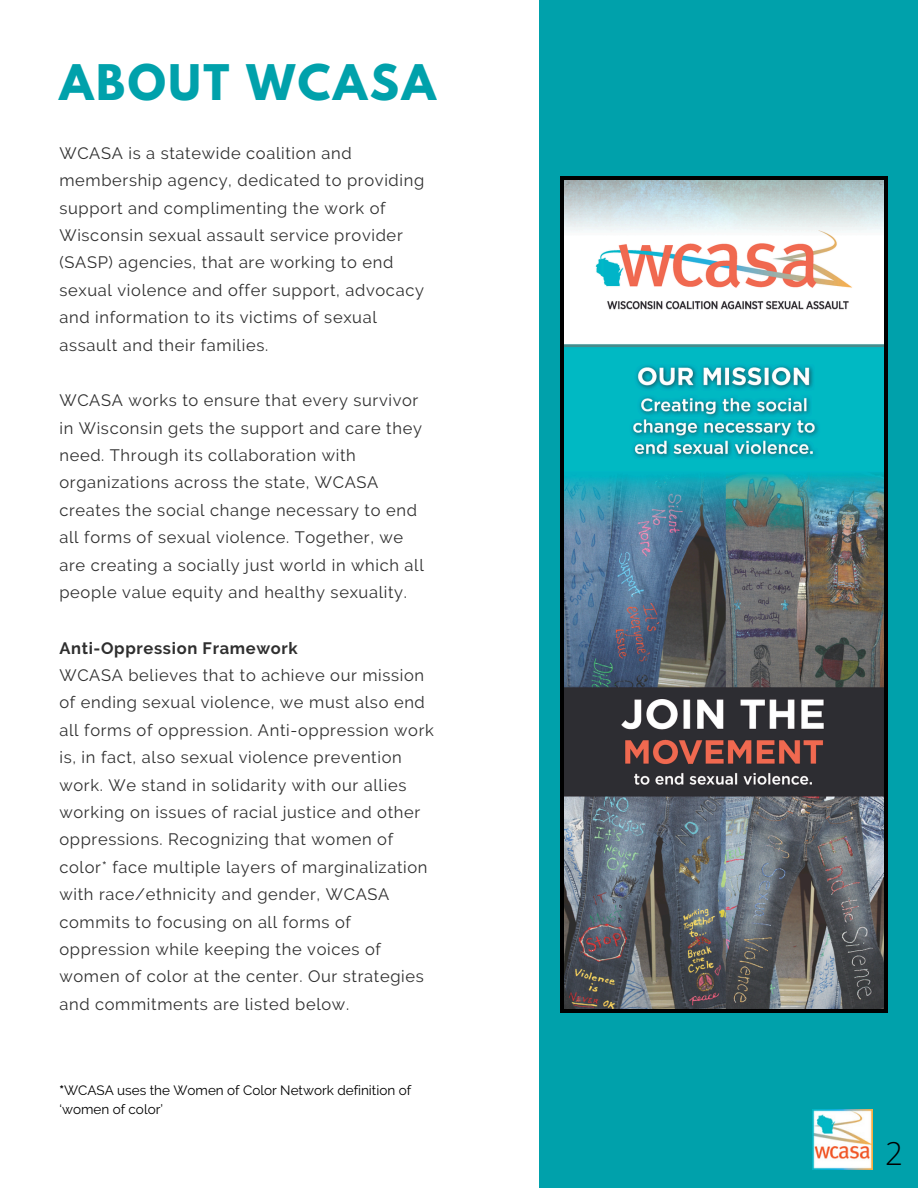
<style>
.page{position:relative;width:918px;height:1188px;background:#00a1ab}
.page>*{position:absolute;margin:0;border:0;box-sizing:border-box;transform-origin:0 0}
.t1{font:700 43.5px "League Spartan";letter-spacing:.06em;color:#00a1ab}
.t2{font:300 31.5px "Open Sans";color:#000}
.t3{font:16.5px/27.5px "Raleway";letter-spacing:.04em;color:#2f2f2f}
.t4{font:13.5px/18.9px "Raleway";color:#000}
.s1{font-weight:700}
</style>
<div class="page">
<div style="left:0;top:0;width:538px;height:1188px;background:#fff"></div>
<div style="left:560px;top:176px;width:328px;height:837px;background:#000"></div>
<img style="left:564px;top:180px;width:320px;height:828px">
<img style="left:813px;top:1110px;width:59px;height:60px">
<p class="t1" style="left:59px;top:61px;width:378px">ABOUT WCASA</p>
<h1 class="t3" style="left:59px;top:139px;width:366px">WCASA is a statewide coalition and membership agency, dedicated to providing support and complimenting the work of Wisconsin sexual assault service provider (SASP) agencies, that are working to end sexual violence and offer support, advocacy and information to its victims of sexual assault and their families.</h1>
<h2 class="t3" style="left:59px;top:387px;width:366px">WCASA works to ensure that every survivor in Wisconsin gets the support and care they need. Through its collaboration with organizations across the state, WCASA creates the social change necessary to end all forms of sexual violence. Together, we are creating a socially just world in which all people value equity and healthy sexuality.</h2>
<h2 class="t3" style="left:59px;top:634px;width:376px"><span class="s1">Anti-Oppression Framework<br></span>WCASA believes that to achieve our mission of ending sexual violence, we must also end all forms of oppression. Anti-oppression work is, in fact, also sexual violence prevention work. We stand in solidarity with our allies working on issues of racial justice and other oppressions. Recognizing that women of color* face multiple layers of marginalization with race/ethnicity and gender, WCASA commits to focusing on all forms of oppression while keeping the voices of women of color at the center. Our strategies and commitments are listed below.</h2>
<p class="t4" style="left:59px;top:1080px;width:353px"><span class="s1">*</span>WCASA uses the Women of Color Network definition of ‘women of color’</p>
<h2 class="t2" style="left:885px;top:1132px;width:19px">2</h2>
</div>
